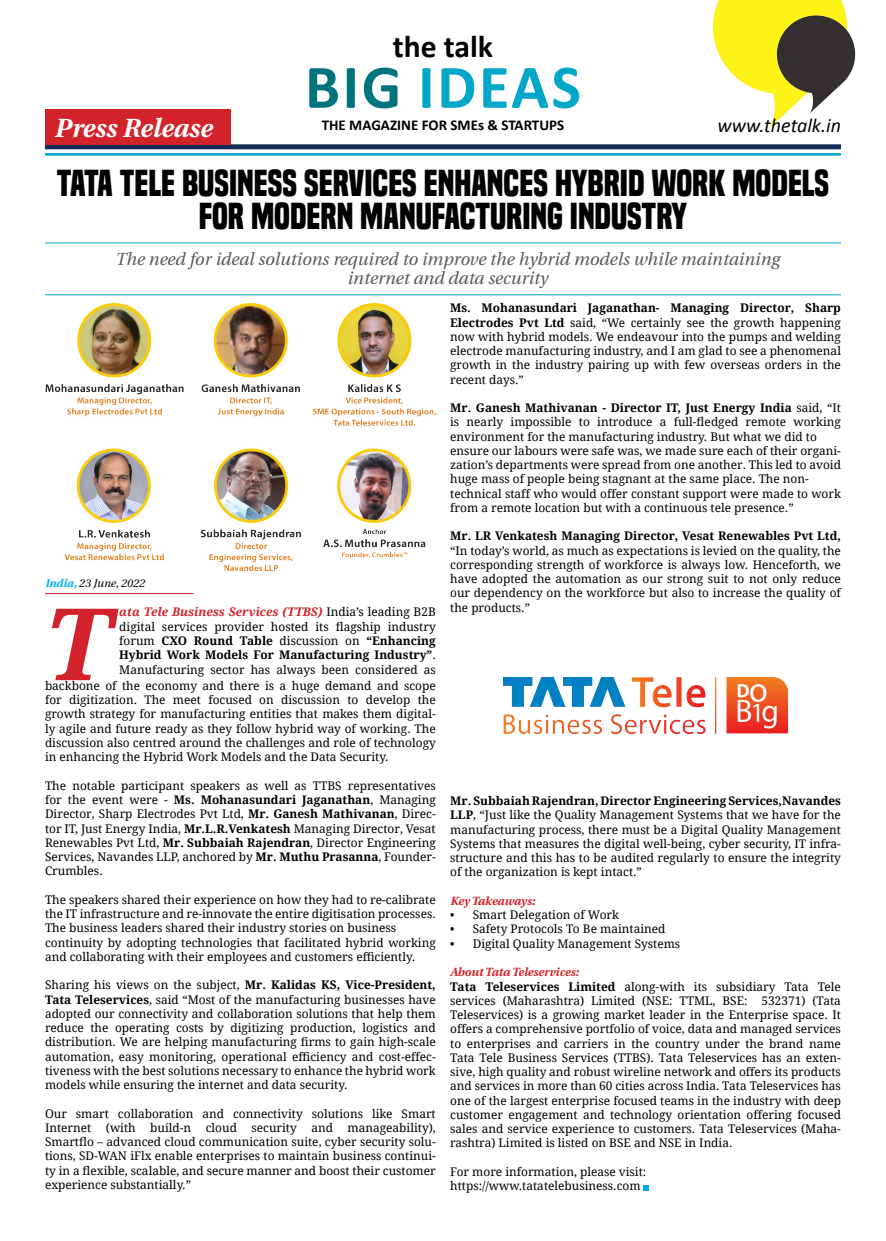
<style>
.page{position:relative;width:886px;height:1241px;background:#fff}
.page>*{position:absolute;margin:0;border:0;box-sizing:border-box;transform-origin:0 0}
.t1{font:italic 700 100px "Droid Serif";color:#d2232a}
.t2{font:700 62.5px "Calibri";letter-spacing:.04em;color:#00a7c8}
.t3{font:700 35px/32.5px "Built Titling Rg";color:#000;text-align:center}
.t4{font:700 31.62px "Calibri";color:#000}
.t5{font:italic 700 26.25px "Heuristica";color:#fff}
.t6{font:italic 20px "Calibri";color:#000}
.t7{font:italic 17.5px/18.8px "Heuristica";color:#58595b;text-align:center}
.t8{font:700 15px "Calibri";color:#000}
.t9{font:11.88px/14.2px "Droid Serif";color:#000;text-align:justify}
.t10{font:700 11.88px "Droid Serif";color:#000}
.t11{font:italic 700 11.88px "Heuristica";color:#d2232a}
.t12{font:italic 11.25px "Heuristica";color:#000}
.s1{color:#00747d}
.s2{font-weight:700;color:#00aeef}
.s3{font-weight:700;font-style:italic;color:#d2232a}
.s4{font-weight:700}
</style>
<div class="page">
<img style="left:713px;top:0;width:132px;height:129px">
<img style="left:772px;top:9px;width:84px;height:112px">
<div style="left:45px;top:144px;width:796px;height:5px;background:#142d56"></div>
<hr style="left:45px;top:153px;width:796px;height:2px;background:#00a7c8">
<svg style="left:644px;top:1185px;width:5px;height:4px"></svg>
<div style="left:45px;top:109px;width:185px;height:35px;background:#d2232a"></div>
<hr style="left:45px;top:294px;width:796px;height:1px;background:#00a7c8">
<hr style="left:45px;top:593px;width:148px;height:1px;background:#d2232a">
<hr style="left:45px;top:242px;width:796px;height:1px;background:#00a7c8">
<img style="left:45px;top:303px;width:391px;height:267px">
<img style="left:504px;top:677px;width:283px;height:56px">
<h3 class="t5" style="left:54px;top:107px;width:160px">Press Release</h3>
<h3 class="t4" style="left:393px;top:27px;width:102px">the talk</h3>
<h2 class="t2" style="left:305px;top:47px;width:277px"><span class="s1">BIG</span> IDEAS</h2>
<p class="t8" style="left:322px;top:116px;width:244px">THE MAGAZINE FOR SMEs &amp; STARTUPS</p>
<h3 class="t6" style="left:717px;top:112px;width:125px">www.thetalk.in</h3>
<h3 class="t3" style="left:57px;top:167px;width:774px">TATA TELE BUSINESS SERVICES ENHANCES HYBRID WORK MODELS<br>FOR MODERN MANUFACTURING INDUSTRY</h3>
<h3 class="t7" style="left:115px;top:248px;width:666px">The need for ideal solutions required to improve the hybrid models while maintaining internet and data security</h3>
<p class="t12" style="left:45px;top:574px;width:101px"><span class="s2">India,</span> 23 June, 2022</p>
<p class="t9" style="left:119px;top:604px;width:318px"><span class="s3">ata Tele Business Services (TTBS)</span> India’s leading B2B digital services provider hosted its flagship industry forum <span class="s4">CXO Round Table</span> discussion on <span class="s4">“Enhancing Hybrid Work Models For Manufacturing Industry”</span>.<br>Manufacturing sector has always been considered as</p>
<h1 class="t1" style="left:45px;top:574px;width:67px">T</h1>
<p class="t9" style="left:45px;top:678px;width:392px">backbone of the economy and there is a huge demand and scope for digitization. The meet focused on discussion to develop the growth strategy for manufacturing entities that makes them digital&shy;ly agile and future ready as they follow hybrid way of working. The discussion also centred around the challenges and role of technology in enhancing the Hybrid Work Models and the Data Security.</p>
<p class="t9" style="left:45px;top:778px;width:392px">The notable participant speakers as well as TTBS representatives for the event were - <span class="s4">Ms. Mohanasundari Jaganathan</span>, Managing Director, Sharp Electrodes Pvt Ltd, <span class="s4">Mr. Ganesh Mathivanan</span>, Direc&shy;tor IT, Just Energy India, <span class="s4">Mr.L.R.Venkatesh</span> Managing Director, Vesat Renewables Pvt Ltd, <span class="s4">Mr. Subbaiah Rajendran</span>, Director Engineering Services, Navandes LLP, anchored by <span class="s4">Mr. Muthu Prasanna</span>, Founder-Crumbles.</p>
<p class="t9" style="left:45px;top:892px;width:392px;text-align:left">The speakers shared their experience on how they had to re-calibrate the IT infrastructure and re-innovate the entire digitisation processes.<br>The business leaders shared their industry stories on business continuity by adopting technologies that facilitated hybrid working and collaborating with their employees and customers efficiently.</p>
<p class="t9" style="left:45px;top:977px;width:392px">Sharing his views on the subject, <span class="s4">Mr. Kalidas KS, Vice-President, Tata Teleservices</span>, said “Most of the manufacturing businesses have adopted our connectivity and collaboration solutions that help them reduce the operating costs by digitizing production, logistics and distribution. We are helping manufacturing firms to gain high-scale automation, easy monitoring, operational efficiency and cost-effec&shy;tiveness with the best solutions necessary to enhance the hybrid work models while ensuring the internet and data security.</p>
<p class="t9" style="left:45px;top:1105px;width:392px">Our smart collaboration and connectivity solutions like Smart Internet (with build-n cloud security and manageability), Smartflo – advanced cloud communication suite, cyber security solu&shy;tions, SD-WAN iFlx enable enterprises to maintain business continui&shy;ty in a flexible, scalable, and secure manner and boost their customer experience substantially.”</p>
<p class="t9" style="left:450px;top:300px;width:392px"><span class="s4">Ms. Mohanasundari Jaganathan- Managing Director, Sharp Electrodes Pvt Ltd</span> said, “We certainly see the growth happening now with hybrid models. We endeavour into the pumps and welding electrode manufacturing industry, and I am glad to see a phenomenal growth in the industry pairing up with few overseas orders in the recent days.”</p>
<p class="t9" style="left:450px;top:400px;width:392px;text-align:left"><span class="s4">Mr. Ganesh Mathivanan - Director IT, Just Energy India</span> said, “It is nearly impossible to introduce a full-fledged remote working environment for the manufacturing industry. But what we did to ensure our labours were safe was, we made sure each of their organi&shy;zation’s departments were spread from one another. This led to avoid huge mass of people being stagnant at the same place. The non&shy;technical staff who would offer constant support were made to work from a remote location but with a continuous tele presence.”</p>
<p class="t10" style="left:450px;top:528px;width:392px">Mr. LR Venkatesh Managing Director, Vesat Renewables Pvt Ltd,</p>
<p class="t9" style="left:450px;top:543px;width:392px">“In today’s world, as much as expectations is levied on the quality, the corresponding strength of workforce is always low. Henceforth, we have adopted the automation as our strong suit to not only reduce our dependency on the workforce but also to increase the quality of the products.”</p>
<p class="t9" style="left:450px;top:793px;width:392px"><span class="s4">Mr. Subbaiah Rajendran, Director Engineering Services,Navandes LLP</span>, “Just like the Quality Management Systems that we have for the manufacturing process, there must be a Digital Quality Management Systems that measures the digital well-being, cyber security, IT infra&shy;structure and this has to be audited regularly to ensure the integrity of the organization is kept intact.”</p>
<p class="t11" style="left:450px;top:891px;width:86px">Key Takeaways:</p>
<p class="t9" style="left:450px;top:907px;width:170px">• Smart Delegation of Work</p>
<p class="t9" style="left:450px;top:921px;width:217px">• Safety Protocols To Be maintained</p>
<p class="t9" style="left:450px;top:935px;width:232px">• Digital Quality Management Systems</p>
<p class="t11" style="left:450px;top:962px;width:130px">About Tata Teleservices:</p>
<p class="t9" style="left:450px;top:978px;width:392px"><span class="s4">Tata Teleservices Limited</span> along-with its subsidiary Tata Tele services (Maharashtra) Limited (NSE: TTML, BSE: 532371) (Tata Teleservices) is a growing market leader in the Enterprise space. It offers a comprehensive portfolio of voice, data and managed services to enterprises and carriers in the country under the brand name Tata Tele Business Services (TTBS). Tata Teleservices has an exten&shy;sive, high quality and robust wireline network and offers its products and services in more than 60 cities across India. Tata Teleservices has one of the largest enterprise focused teams in the industry with deep customer engagement and technology orientation offering focused sales and service experience to customers. Tata Teleservices (Maha&shy;rashtra) Limited is listed on BSE and NSE in India.</p>
<p class="t9" style="left:450px;top:1163px;width:198px">For more information, please visit: https://www.tatatelebusiness.com</p>
</div>
